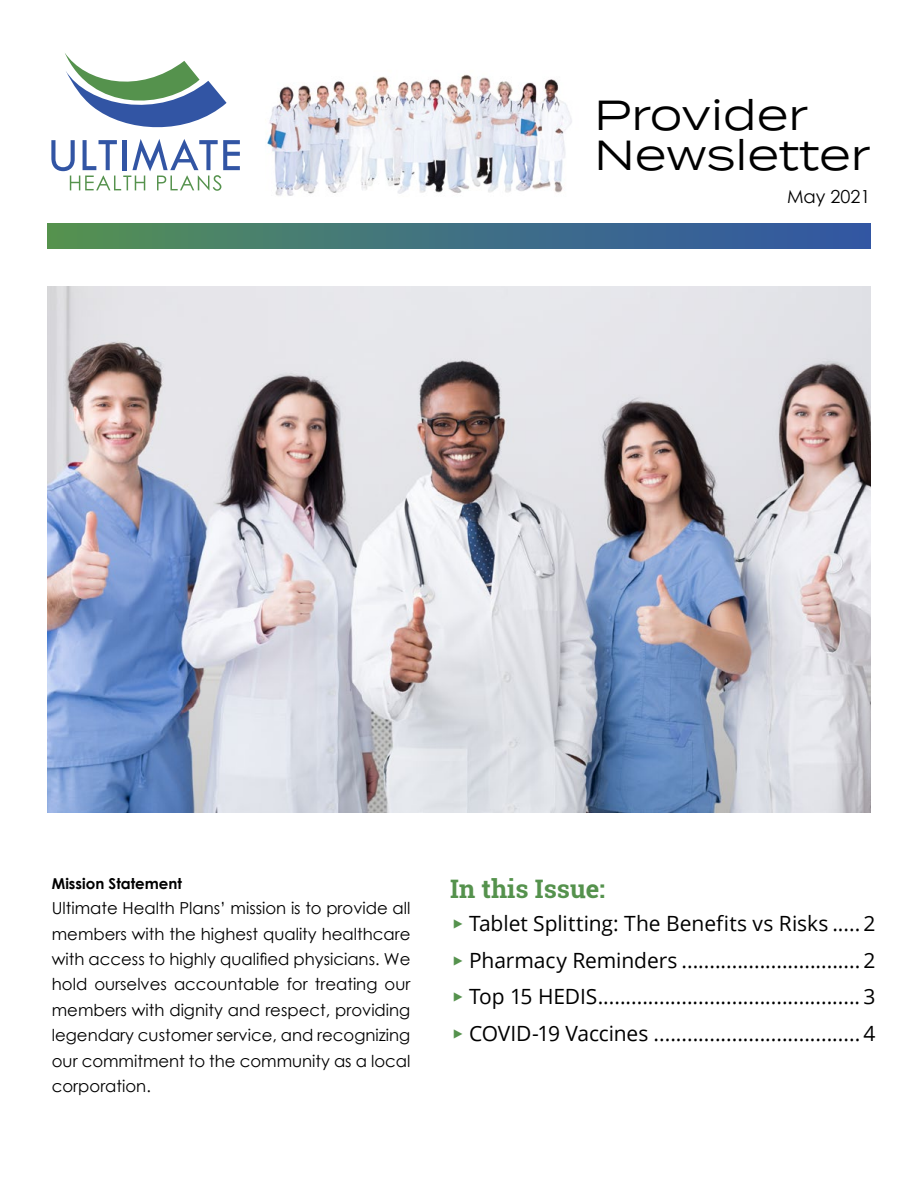
<style>
.page{position:relative;width:918px;height:1188px;background:#fff}
.page>*{position:absolute;margin:0;border:0;box-sizing:border-box;transform-origin:0 0}
.t1{font:42px/40.5px "Termina";color:#000}
.t2{font:700 25.5px "Roboto Slab";color:#55924d}
.t3{font:21px/36.8px "Open Sans";letter-spacing:-.005em;color:#000;text-align:justify}
.t4{font:18px "Century Gothic";color:#000}
.t5{font:16.5px/25.5px "Century Gothic";color:#000;text-align:justify}
.t6{font:700 15px "Century Gothic";color:#000}
.s1{font-family:"Nimbus San";font-weight:700;color:#55924d}
</style>
<div class="page">
<img style="left:267px;top:74px;width:305px;height:122px">
<svg style="left:51px;top:53px;width:189px;height:138px"></svg>
<div style="left:47px;top:224px;width:824px;height:25px;background:linear-gradient(to right,#539056,#3055a9)"></div>
<img style="left:48px;top:287px;width:822px;height:525px">
<h1 class="t1" style="left:594px;top:93px;width:278px">Provider<br>Newsletter</h1>
<p class="t4" style="left:787px;top:183px;width:85px">May 2021</p>
<p class="t6" style="left:52px;top:872px;width:132px">Mission Statement</p>
<p class="t5" style="left:52px;top:895px;width:360px">Ultimate Health Plans’ mission is to provide all members with the highest quality healthcare with access to highly qualified physicians. We hold ourselves accountable for treating our members with dignity and respect, providing legendary customer service, and recognizing our commitment to the community as a local corporation.</p>
<h2 class="t2" style="left:450px;top:871px;width:156px">In this Issue:</h2>
<p class="t3" style="left:452px;top:904px;width:425px"><span class="s1">▸</span> Tablet Splitting: The Benefits vs Risks ..... 2 <span class="s1">▸</span> Pharmacy Reminders ................................ 2 <span class="s1">▸</span> Top 15 HEDIS............................................... 3 <span class="s1">▸</span> COVID-19 Vaccines ..................................... 4</p>
</div>
